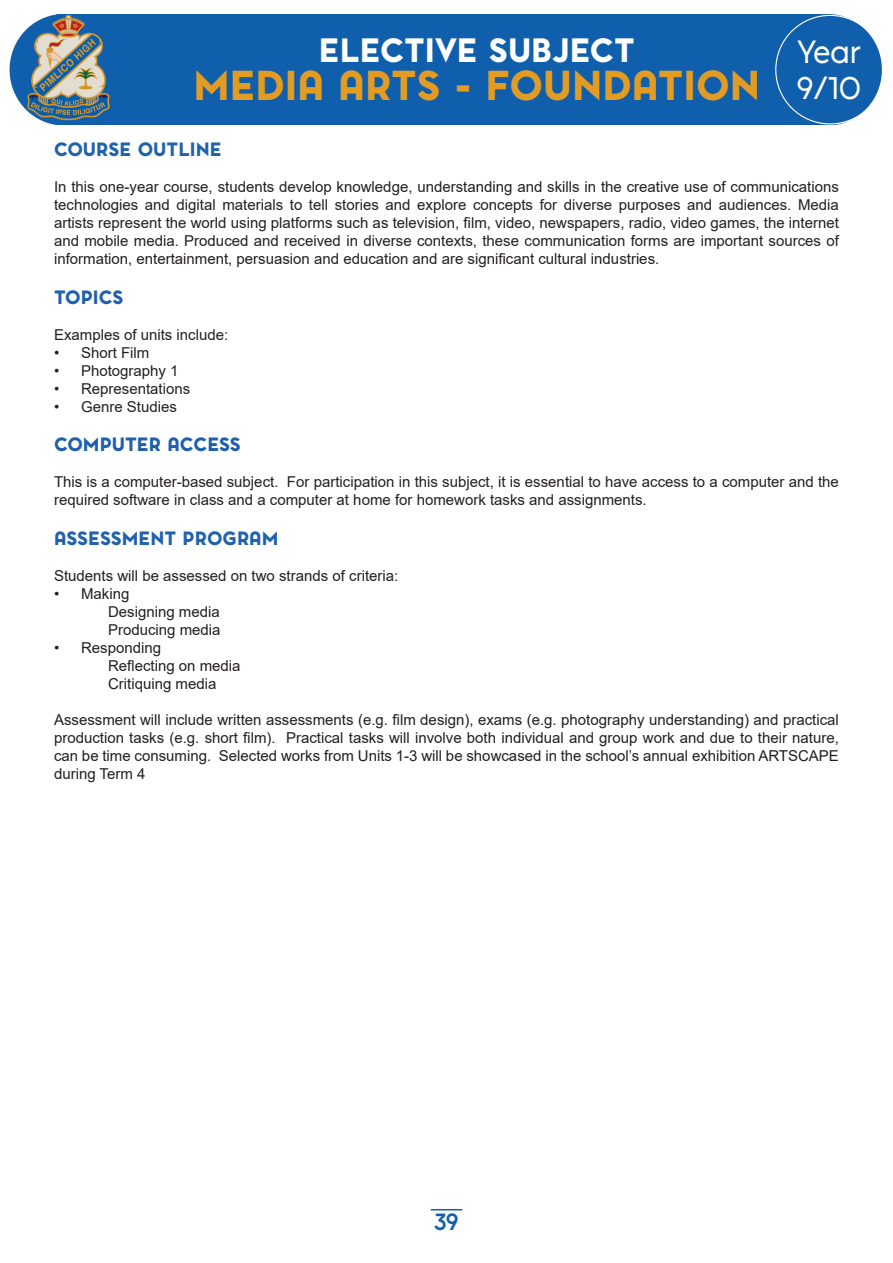
<style>
.page{position:relative;width:893px;height:1263px;background:#fff}
.page>*{position:absolute;margin:0;border:0;box-sizing:border-box;transform-origin:0 0}
.t1{font:900 39px "Pontiac";color:#e29c24}
.t2{font:900 31.5px "Pontiac";color:#fff}
.t3{font:30px "Pontiac";color:#fff}
.t4{font:700 22.5px "Pontiac";color:#115fad}
.t5{font:900 18px "Pontiac";color:#2162ad}
.t6{font:900 18px "Pontiac";color:#1e60ac}
.t7{font:15px/18px "Arial";color:#231f20;text-align:justify}
</style>
<div class="page">
<img style="left:9px;top:15px;width:873px;height:109px">
<hr style="left:431px;top:1209px;width:31px;height:1px;background:#115fad">
<p class="t2" style="left:319px;top:26px;width:317px">ELECTIVE SUBJECT</p>
<p class="t1" style="left:193px;top:55px;width:568px">MEDIA ARTS - FOUNDATION</p>
<p class="t3" style="left:797px;top:30px;width:65px">Year</p>
<p class="t3" style="left:797px;top:66px;width:66px">9/10</p>
<p class="t5" style="left:54px;top:135px;width:169px">COURSE OUTLINE</p>
<p class="t7" style="left:54px;top:178px;width:786px">In this one-year course, students develop knowledge, understanding and skills in the creative use of communications technologies and digital materials to tell stories and explore concepts for diverse purposes and audiences. Media artists represent the world using platforms such as television, film, video, newspapers, radio, video games, the internet and mobile media. Produced and received in diverse contexts, these communication forms are important sources of information, entertainment, persuasion and education and are significant cultural industries.</p>
<p class="t6" style="left:54px;top:283px;width:71px">TOPICS</p>
<p class="t7" style="left:54px;top:325px;width:176px">Examples of units include:</p>
<p class="t7" style="left:54px;top:343px;width:97px">• Short Film</p>
<p class="t7" style="left:54px;top:361px;width:126px">• Photography 1</p>
<p class="t7" style="left:54px;top:379px;width:138px">• Representations</p>
<p class="t7" style="left:54px;top:397px;width:124px">• Genre Studies</p>
<p class="t6" style="left:54px;top:431px;width:189px">COMPUTER ACCESS</p>
<p class="t7" style="left:54px;top:473px;width:786px">This is a computer-based subject. For participation in this subject, it is essential to have access to a computer and the required software in class and a computer at home for homework tasks and assignments.</p>
<p class="t5" style="left:54px;top:524px;width:226px">ASSESSMENT PROGRAM</p>
<p class="t7" style="left:54px;top:566px;width:346px">Students will be assessed on two strands of criteria:</p>
<p class="t7" style="left:54px;top:584px;width:77px">• Making</p>
<p class="t7" style="left:108px;top:602px;width:113px">Designing media</p>
<p class="t7" style="left:108px;top:620px;width:114px">Producing media</p>
<p class="t7" style="left:54px;top:638px;width:109px">• Responding</p>
<p class="t7" style="left:108px;top:656px;width:134px">Reflecting on media</p>
<p class="t7" style="left:108px;top:674px;width:110px">Critiquing media</p>
<p class="t7" style="left:54px;top:710px;width:786px">Assessment will include written assessments (e.g. film design), exams (e.g. photography understanding) and practical production tasks (e.g. short film). Practical tasks will involve both individual and group work and due to their nature, can be time consuming. Selected works from Units 1-3 will be showcased in the school’s annual exhibition ARTSCAPE during Term 4</p>
<p class="t4" style="left:434px;top:1206px;width:26px">39</p>
</div>
